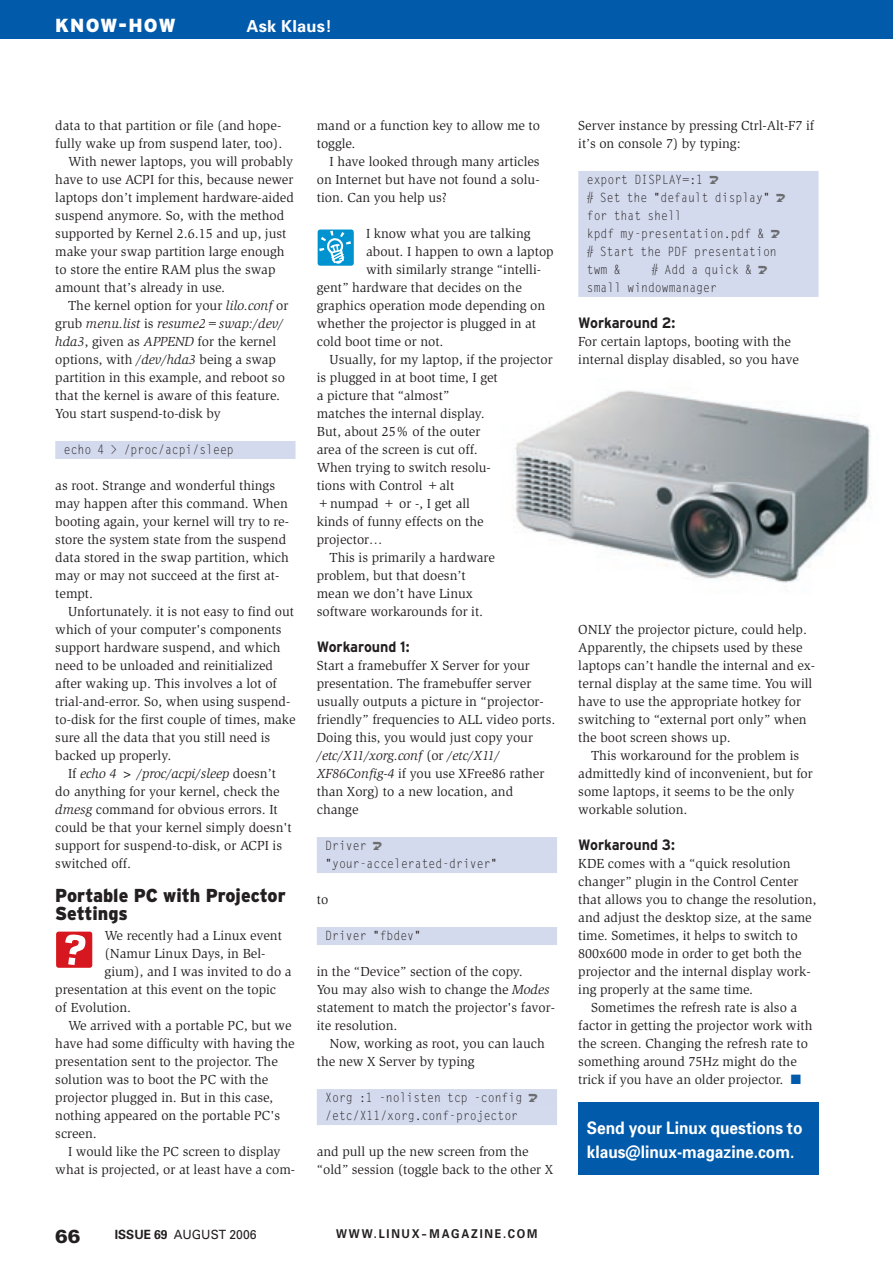
<style>
.page{position:relative;width:893px;height:1263px;background:#fff}
.page>*{position:absolute;margin:0;border:0;box-sizing:border-box;transform-origin:0 0}
._95_R{font:900 18.9px "Interstate";letter-spacing:.06em;color:#fff}
.Pagina{font:900 18.9px "Univers";color:#231f20}
._19_ZT{font:900 18.75px/18px "Interstate";color:#231f20;scale:.95 1}
._65_V{font:700 17.25px/24px "Univers";color:#fff;scale:.9 1}
._95_RSW{font:700 16.5px "Univers";letter-spacing:.015em;color:#fff}
._19_ZT_small{font:700 15px "Interstate";color:#231f20;scale:.95 1}
._10_L{font:13.5px/18px "Slimbach";color:#231f20}
._11_L_ohne{font:13.5px/18px "Slimbach";color:#231f20}
._12_L_Initial{font:13.5px "Slimbach";color:#231f20}
._15_Li{font:12.75px "Gothic Looser";color:#231f20;scale:.9 1}
.Marginalie{font:12.75px "Univers";color:#231f20;scale:.95 1}
.Maginalie_URL{font:700 12.15px "Univers";letter-spacing:.16em;color:#231f20;scale:.9 1}
.s1{font-style:italic}
.s2{font-weight:700}
.s3{color:#015aaa}
</style>
<div class="page">
<div style="left:55px;top:441px;width:241px;height:18px;background:#d4daed"></div>
<svg style="left:56px;top:932px;width:36px;height:36px"></svg>
<div style="left:317px;top:837px;width:240px;height:18px;background:#d4daed"></div>
<div style="left:317px;top:855px;width:240px;height:18px;background:#d4daed"></div>
<div style="left:317px;top:927px;width:240px;height:18px;background:#d4daed"></div>
<div style="left:317px;top:1089px;width:240px;height:18px;background:#d4daed"></div>
<div style="left:317px;top:1107px;width:240px;height:18px;background:#d4daed"></div>
<svg style="left:318px;top:230px;width:36px;height:36px"></svg>
<div style="left:578px;top:171px;width:241px;height:18px;background:#d4daed"></div>
<div style="left:578px;top:189px;width:241px;height:18px;background:#d4daed"></div>
<div style="left:578px;top:207px;width:241px;height:18px;background:#d4daed"></div>
<div style="left:578px;top:225px;width:241px;height:18px;background:#d4daed"></div>
<div style="left:578px;top:243px;width:241px;height:18px;background:#d4daed"></div>
<div style="left:578px;top:261px;width:241px;height:18px;background:#d4daed"></div>
<div style="left:578px;top:279px;width:241px;height:18px;background:#d4daed"></div>
<div style="left:578px;top:1103px;width:241px;height:72px;background:#015aaa"></div>
<img style="left:514px;top:390px;width:357px;height:193px">
<div style="left:0;top:0;width:893px;height:38px;background:#015aaa"></div>
<p class="_95_R" style="left:55px;top:15px;width:122px">KNOW-HOW</p>
<p class="_95_RSW" style="left:247px;top:16px;width:87px">Ask Klaus!</p>
<p class="_10_L" style="left:55px;top:117px;width:229px">data to that partition or file (and hope&shy;fully wake up from suspend later, too).</p>
<p class="_10_L" style="left:55px;top:153px;width:240px;text-indent:13px">With newer laptops, you will probably have to use ACPI for this, because newer laptops don’t implement hardware-aided suspend anymore. So, with the method supported by Kernel 2.6.15 and up, just make your swap partition large enough to store the entire RAM plus the swap amount that’s already in use.</p>
<p class="_10_L" style="left:55px;top:297px;width:235px;text-indent:13px">The kernel option for your <span class="s1">lilo.conf</span> or grub <span class="s1">menu.list</span> is <span class="s1">resume2=swap:/dev/ hda3</span>, given as <span class="s1">APPEND</span> for the kernel options, with <span class="s1">/dev/hda3</span> being a swap partition in this example, and reboot so that the kernel is aware of this feature.<br>You start suspend-to-disk by</p>
<p class="_15_Li" style="left:64px;top:441px;width:190px">echo 4 &gt; /proc/acpi/sleep</p>
<p class="_11_L_ohne" style="left:55px;top:477px;width:235px">as root. Strange and wonderful things may happen after this command. When booting again, your kernel will try to re&shy;store the system state from the suspend data stored in the swap partition, which may or may not succeed at the first at&shy;tempt.</p>
<p class="_10_L" style="left:55px;top:603px;width:242px;text-indent:13px">Unfortunately. it is not easy to find out which of your computer's components support hardware suspend, and which need to be unloaded and reinitialized after waking up. This involves a lot of trial-and-error. So, when using suspend&shy;to-disk for the first couple of times, make sure all the data that you still need is backed up properly.</p>
<p class="_10_L" style="left:55px;top:765px;width:238px;text-indent:13px">If <span class="s1">echo 4 &gt; /proc/acpi/sleep</span> doesn’t do anything for your kernel, check the <span class="s1">dmesg</span> command for obvious errors. It could be that your kernel simply doesn't support for suspend-to-disk, or ACPI is switched off.</p>
<p class="_19_ZT" style="left:55px;top:886px;width:244px">Portable PC with Projector<br>Settings</p>
<p class="_12_L_Initial" style="left:105px;top:928px;width:179px">We recently had a Linux event</p>
<p class="_12_L_Initial" style="left:105px;top:946px;width:162px">(Namur Linux Days, in Bel-</p>
<p class="_12_L_Initial" style="left:105px;top:964px;width:189px">gium), and I was invited to do a</p>
<p class="_12_L_Initial" style="left:55px;top:982px;width:222px">presentation at this event on the topic</p>
<p class="_12_L_Initial" style="left:55px;top:1000px;width:77px">of Evolution.</p>
<p class="_10_L" style="left:55px;top:1017px;width:241px;text-indent:13px">We arrived with a portable PC, but we have had some difficulty with having the presentation sent to the projector. The solution was to boot the PC with the projector plugged in. But in this case, nothing appeared on the portable PC's screen.</p>
<p class="_10_L" style="left:55px;top:1143px;width:241px;text-align:center">I would like the PC screen to display what is projected, or at least have a com-</p>
<p class="_10_L" style="left:317px;top:117px;width:225px">mand or a function key to allow me to toggle.</p>
<p class="_10_L" style="left:317px;top:153px;width:224px;text-align:justify;text-indent:13px">I have looked through many articles on Internet but have not found a solu&shy;tion. Can you help us?</p>
<p class="_12_L_Initial" style="left:366px;top:226px;width:166px">I know what you are talking</p>
<p class="_12_L_Initial" style="left:366px;top:244px;width:189px">about. I happen to own a laptop</p>
<p class="_12_L_Initial" style="left:366px;top:262px;width:176px">with similarly strange “intelli-</p>
<p class="_12_L_Initial" style="left:317px;top:280px;width:207px">gent” hardware that decides on the</p>
<p class="_12_L_Initial" style="left:317px;top:298px;width:230px">graphics operation mode depending on</p>
<p class="_12_L_Initial" style="left:317px;top:316px;width:221px">whether the projector is plugged in at</p>
<p class="_12_L_Initial" style="left:317px;top:334px;width:128px">cold boot time or not.</p>
<p class="_10_L" style="left:317px;top:351px;width:237px;text-indent:13px">Usually, for my laptop, if the projector is plugged in at boot time, I get<br>a picture that “almost”<br>matches the internal display.<br>But, about 25% of the outer<br>area of the screen is cut off.<br>When trying to switch resolu-<br>tions with Control +alt<br>+numpad + or -, I get all<br>kinds of funny effects on the projector…</p>
<p class="_10_L" style="left:317px;top:549px;width:180px;text-indent:13px">This is primarily a hardware problem, but that doesn’t mean we don’t have Linux software workarounds for it.</p>
<p class="_19_ZT_small" style="left:317px;top:639px;width:99px">Workaround 1:</p>
<p class="_11_L_ohne" style="left:317px;top:657px;width:240px">Start a framebuffer X Server for your presentation. The framebuffer server usually outputs a picture in “projector&shy;friendly” frequencies to ALL video ports.<br>Doing this, you would just copy your <span class="s1">/etc/X11/xorg.conf</span> (or <span class="s1">/etc/X11/ XF86Config-4</span> if you use XFree86 rather than Xorg) to a new location, and change</p>
<p class="_15_Li" style="left:325px;top:837px;width:47px">Driver</p>
<p class="_15_Li" style="left:325px;top:855px;width:193px">"your-accelerated-driver"</p>
<p class="_11_L_ohne" style="left:317px;top:891px;width:13px">to</p>
<p class="_15_Li" style="left:325px;top:927px;width:108px">Driver "fbdev"</p>
<p class="_11_L_ohne" style="left:317px;top:963px;width:240px">in the “Device” section of the copy.<br>You may also wish to change the <span class="s1">Modes </span>statement to match the projector's favor&shy;ite resolution.</p>
<p class="_10_L" style="left:317px;top:1035px;width:229px;text-indent:13px">Now, working as root, you can lauch the new X Server by typing</p>
<p class="_15_Li" style="left:325px;top:1089px;width:220px">Xorg :1 -nolisten tcp -config</p>
<p class="_15_Li" style="left:325px;top:1107px;width:216px">/etc/X11/xorg.conf-projector</p>
<p class="_11_L_ohne" style="left:317px;top:1143px;width:238px">and pull up the new screen from the “old” session (toggle back to the other X</p>
<p class="Pagina" style="left:55px;top:1225px;width:27px">66</p>
<p class="Marginalie" style="left:115px;top:1226px;width:151px"><span class="s2">ISSUE 69</span> AUGUST 2006</p>
<p class="Maginalie_URL" style="left:336px;top:1226px;width:225px">WWW.LINUX-MAGAZINE.COM</p>
<p class="_11_L_ohne" style="left:578px;top:117px;width:237px">Server instance by pressing Ctrl-Alt-F7 if it’s on console 7) by typing:</p>
<p class="_15_Li" style="left:587px;top:171px;width:131px">export DISPLAY=:1</p>
<p class="_15_Li" style="left:587px;top:189px;width:205px"># Set the "default display"</p>
<p class="_15_Li" style="left:587px;top:207px;width:107px">for that shell</p>
<p class="_15_Li" style="left:587px;top:225px;width:199px">kpdf my-presentation.pdf &amp;</p>
<p class="_15_Li" style="left:587px;top:243px;width:213px"># Start the PDF presentation</p>
<p class="_15_Li" style="left:587px;top:261px;width:39px">twm &amp;</p>
<p class="_15_Li" style="left:651px;top:261px;width:113px"># Add a quick &amp;</p>
<p class="_15_Li" style="left:587px;top:279px;width:146px">small windowmanager</p>
<p class="_19_ZT_small" style="left:578px;top:315px;width:104px">Workaround 2:</p>
<p class="_11_L_ohne" style="left:578px;top:333px;width:222px">For certain laptops, booting with the internal display disabled, so you have</p>
<p class="_11_L_ohne" style="left:578px;top:621px;width:238px">ONLY the projector picture, could help.<br>Apparently, the chipsets used by these laptops can’t handle the internal and ex&shy;ternal display at the same time. You will have to use the appropriate hotkey for switching to “external port only” when the boot screen shows up.</p>
<p class="_10_L" style="left:578px;top:747px;width:236px;text-indent:13px">This workaround for the problem is admittedly kind of inconvenient, but for some laptops, it seems to be the only workable solution.</p>
<p class="_19_ZT_small" style="left:578px;top:837px;width:103px">Workaround 3:</p>
<p class="_11_L_ohne" style="left:578px;top:855px;width:240px">KDE comes with a “quick resolution changer” plugin in the Control Center that allows you to change the resolution, and adjust the desktop size, at the same time. Sometimes, it helps to switch to 800x600 mode in order to get both the projector and the internal display work&shy;ing properly at the same time.</p>
<p class="_10_L" style="left:578px;top:999px;width:236px;text-indent:13px">Sometimes the refresh rate is also a factor in getting the projector work with the screen. Changing the refresh rate to something around 75Hz might do the trick if you have an older projector. <span class="s3">■</span></p>
<p class="_65_V" style="left:587px;top:1115px;width:241px">Send your Linux questions to klaus@linux-magazine. com.</p>
</div>
